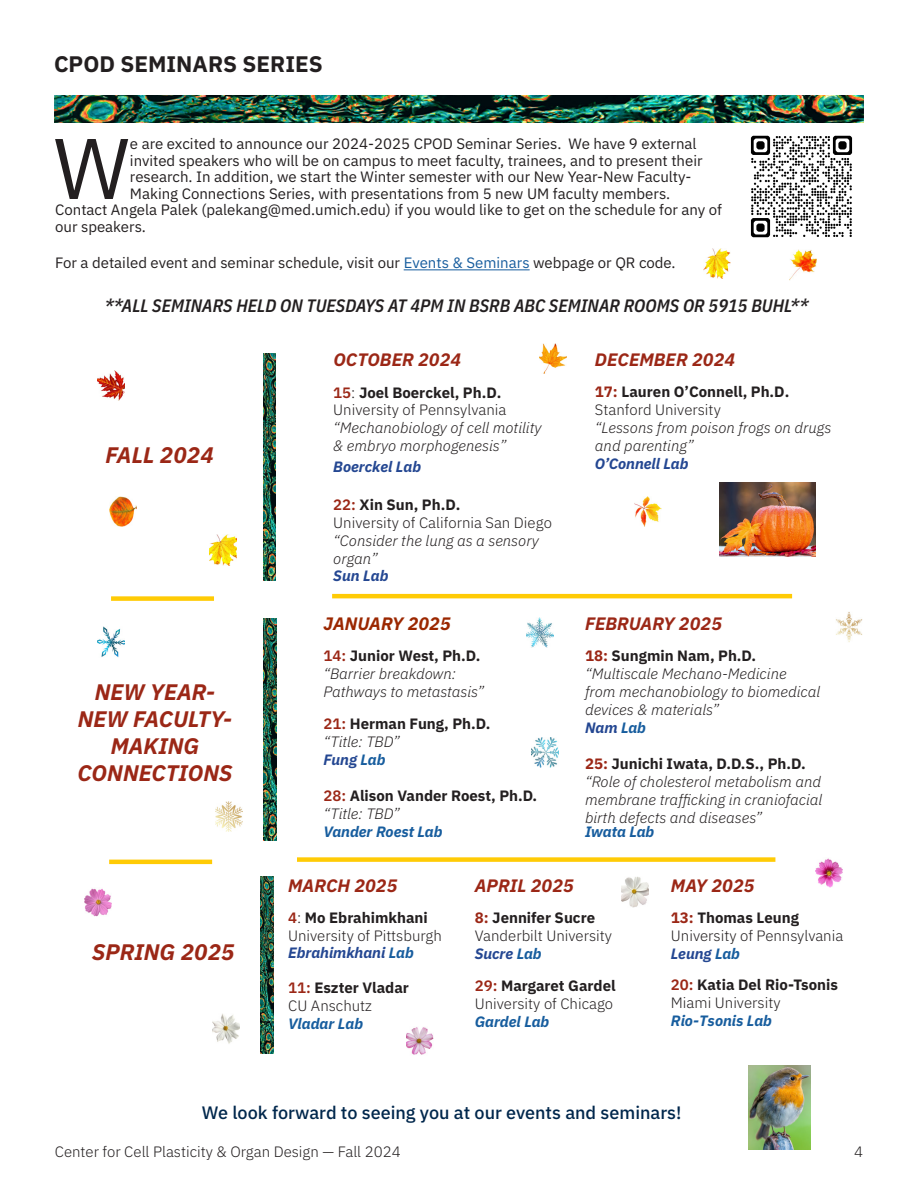
<style>
.page{position:relative;width:918px;height:1188px;background:#fff}
.page>*{position:absolute;margin:0;border:0;box-sizing:border-box;transform-origin:0 0}
.t1{font:85.95px "IBM Plex Sans";color:#231f20}
.t2{font:italic 700 22.5px/27px "IBM Plex Sans";color:#9b2716;text-align:center}
.t3{font:700 22.5px "IBM Plex Sans";color:#231f20}
.t4{font:italic 600 18px "IBM Plex Sans Cond";color:#231f20}
.t5{font:italic 700 18px "IBM Plex Sans";color:#9b2716}
.t6{font:500 18px "IBM Plex Sans";color:#00274c}
.t7{font:italic 700 18px "IBM Plex Sans";color:#9b2700}
.t8{font:italic 300 15px/18px "IBM Plex Sans";color:#231f20}
.t9{font:15px "IBM Plex Sans";color:#231f20}
.t10{font:700 15px/17.7px "IBM Plex Sans";color:#231f20}
.t11{font:300 15px/17.7px "IBM Plex Sans";color:#231f20}
.t12{font:italic 700 15px "IBM Plex Sans";color:#244792}
.t13{font:italic 700 15px "IBM Plex Sans";color:#175d9e}
.s1{color:#175d9e}
.s2{font-weight:600;font-style:normal;color:#9b2716}
.s3{font-style:normal}
.s4{font-weight:700;font-style:normal}
.s5{font-weight:700;color:#244792}
.s6{font-weight:600;color:#9b2716}
.s7{font-weight:700;font-style:normal;color:#9b2716}
.s8{color:#9b2716}
.s9{font-weight:700}
.s10{font-weight:700;font-style:italic;color:#244792}
.s11{font-weight:700;font-style:italic;color:#175d9e}
.s12{font-weight:300}
.s13{font-style:italic;color:#175d9e}
.s14{font-weight:700;color:#9b2716}
</style>
<div class="page">
<hr style="left:404px;top:269px;width:126px;height:1px;background:#175d9e">
<img style="left:55px;top:96px;width:808px;height:27px">
<img style="left:264px;top:353px;width:12px;height:227px">
<img style="left:264px;top:619px;width:12px;height:221px">
<img style="left:109px;top:497px;width:27px;height:30px">
<img style="left:526px;top:617px;width:27px;height:31px">
<img style="left:84px;top:888px;width:27px;height:29px">
<img style="left:98px;top:371px;width:27px;height:30px">
<img style="left:212px;top:1014px;width:27px;height:30px">
<img style="left:98px;top:627px;width:27px;height:30px">
<img style="left:720px;top:482px;width:95px;height:75px">
<img style="left:750px;top:135px;width:103px;height:103px">
<img style="left:748px;top:1066px;width:63px;height:83px">
<img style="left:261px;top:877px;width:12px;height:176px">
<img style="left:635px;top:497px;width:27px;height:30px">
<img style="left:704px;top:248px;width:27px;height:30px">
<img style="left:790px;top:250px;width:27px;height:30px">
<img style="left:540px;top:343px;width:27px;height:31px">
<img style="left:406px;top:1027px;width:27px;height:28px">
<img style="left:621px;top:877px;width:27px;height:30px">
<img style="left:815px;top:858px;width:27px;height:30px">
<img style="left:209px;top:535px;width:27px;height:30px">
<img style="left:215px;top:801px;width:27px;height:31px">
<img style="left:836px;top:612px;width:27px;height:30px">
<img style="left:532px;top:738px;width:27px;height:30px">
<div style="left:111px;top:596px;width:103px;height:5px;background:#ffcb05"></div>
<hr style="left:109px;top:860px;width:103px;height:4px;background:#ffcb05">
<hr style="left:332px;top:594px;width:460px;height:4px;background:#ffcb05">
<div style="left:297px;top:857px;width:478px;height:5px;background:#ffcb05"></div>
<p class="t3" style="left:54px;top:46px;width:270px">CPOD SEMINARS SERIES</p>
<p class="t1" style="left:53px;top:103px;width:78px">W</p>
<p class="t9" style="left:130px;top:133px;width:568px">e are excited to announce our 2024-2025 CPOD Seminar Series. We have 9 external</p>
<p class="t9" style="left:130px;top:149px;width:574px">invited speakers who will be on campus to meet faculty, trainees, and to present their</p>
<p class="t9" style="left:130px;top:166px;width:563px">research. In addition, we start the Winter semester with our New Year-New Faculty-</p>
<p class="t9" style="left:130px;top:182px;width:542px">Making Connections Series, with presentations from 5 new UM faculty members.</p>
<p class="t9" style="left:55px;top:199px;width:668px">Contact Angela Palek (palekang@med.umich.edu) if you would like to get on the schedule for any of</p>
<p class="t9" style="left:55px;top:215px;width:92px">our speakers.</p>
<p class="t9" style="left:55px;top:251px;width:622px">For a detailed event and seminar schedule, visit our <span class="s1">Events &amp; Seminars</span> webpage or QR code.</p>
<p class="t4" style="left:105px;top:291px;width:705px">**ALL SEMINARS HELD ON TUESDAYS AT 4PM IN BSRB ABC SEMINAR ROOMS OR 5915 BUHL**</p>
<p class="t2" style="left:105px;top:440px;width:110px">FALL 2024</p>
<p class="t2" style="left:95px;top:677px;width:122px">NEW YEAR-</p>
<p class="t2" style="left:78px;top:704px;width:156px">NEW FACULTY-</p>
<p class="t2" style="left:78px;top:731px;width:156px">MAKING<br>CONNECTIONS</p>
<p class="t2" style="left:92px;top:937px;width:144px">SPRING 2025</p>
<p class="t5" style="left:333px;top:345px;width:129px">OCTOBER 2024</p>
<p class="t8" style="left:333px;top:382px;width:210px"><span class="s2">15</span><span class="s3">:</span> <span class="s4">Joel Boerckel, Ph.D.<br></span><span class="s3">University of Pennsylvania </span>“Mechanobiology of cell motility &amp; embryo morphogenesis”</p>
<p class="t12" style="left:333px;top:455px;width:89px">Boerckel Lab</p>
<p class="t8" style="left:333px;top:494px;width:220px"><span class="s2">22:</span> <span class="s4">Xin Sun, Ph.D.<br></span><span class="s3">University of California San Diego </span>“Consider the lung as a sensory organ”<br><span class="s5">Sun Lab</span></p>
<p class="t7" style="left:324px;top:609px;width:129px">JANUARY 2025</p>
<p class="t10" style="left:324px;top:646px;width:158px"><span class="s6">14:</span> Junior West, Ph.D.</p>
<p class="t8" style="left:324px;top:664px;width:162px">“Barrier breakdown:<br>Pathways to metastasis”</p>
<p class="t10" style="left:324px;top:714px;width:168px"><span class="s6">21:</span> Herman Fung, Ph.D.</p>
<p class="t8" style="left:324px;top:731px;width:78px">“Title: TBD”</p>
<p class="t12" style="left:324px;top:748px;width:63px">Fung <span class="s1">Lab</span></p>
<p class="t10" style="left:324px;top:786px;width:215px"><span class="s6">28:</span> Alison Vander Roest, Ph.D.</p>
<p class="t8" style="left:324px;top:803px;width:78px">“Title: TBD”</p>
<p class="t13" style="left:324px;top:820px;width:120px">Vander Roest Lab</p>
<p class="t5" style="left:595px;top:345px;width:142px">DECEMBER 2024</p>
<p class="t8" style="left:595px;top:382px;width:238px"><span class="s7">17:</span> <span class="s4">Lauren O’Connell, Ph.D.<br></span><span class="s3">Stanford University<br></span>“Lessons from poison frogs on drugs and parenting”<br><span class="s5">O’Connell Lab</span></p>
<p class="t5" style="left:585px;top:609px;width:139px">FEBRUARY 2025</p>
<p class="t10" style="left:585px;top:646px;width:173px"><span class="s8">18:</span> Sungmin Nam, Ph.D.</p>
<p class="t8" style="left:585px;top:664px;width:237px">“Multiscale Mechano-Medicine from mechanobiology to biomedical devices &amp; materials”</p>
<p class="t12" style="left:585px;top:716px;width:62px">Nam <span class="s1">Lab</span></p>
<p class="t10" style="left:585px;top:754px;width:222px"><span class="s8">25:</span> Junichi Iwata, D.D.S., Ph.D.</p>
<p class="t8" style="left:585px;top:772px;width:239px;text-align:justify">“Role of cholesterol metabolism and membrane trafficking in craniofacial birth defects and diseases”</p>
<p class="t13" style="left:585px;top:820px;width:71px">Iwata Lab</p>
<p class="t5" style="left:288px;top:871px;width:111px">MARCH 2025</p>
<p class="t11" style="left:288px;top:908px;width:155px"><span class="s6">4</span>: <span class="s9">Mo Ebrahimkhani<br></span>University of Pittsburgh<br><span class="s10">Ebrahimkhani</span> <span class="s11">Lab</span></p>
<p class="t10" style="left:288px;top:978px;width:122px"><span class="s6">11:</span> Eszter Vladar<br><span class="s12">CU Anschutz<br></span><span class="s13">Vladar Lab</span></p>
<p class="t5" style="left:475px;top:871px;width:101px">APRIL 2025</p>
<p class="t10" style="left:475px;top:908px;width:122px"><span class="s8">8:</span> Jennifer Sucre</p>
<p class="t11" style="left:475px;top:926px;width:139px">Vanderbilt University</p>
<p class="t12" style="left:475px;top:942px;width:68px">Sucre <span class="s1">Lab</span></p>
<p class="t10" style="left:475px;top:975px;width:142px"><span class="s6">29:</span> Margaret Gardel</p>
<p class="t11" style="left:475px;top:993px;width:140px">University of Chicago</p>
<p class="t13" style="left:475px;top:1009px;width:76px">Gardel Lab</p>
<p class="t5" style="left:671px;top:871px;width:85px">MAY 2025</p>
<p class="t11" style="left:671px;top:908px;width:174px"><span class="s14">13:</span> <span class="s9">Thomas Leung<br></span>University of Pennsylvania<br><span class="s10">Leung</span> <span class="s11">Lab</span></p>
<p class="t10" style="left:671px;top:975px;width:169px"><span class="s6">20:</span> Katia Del Rio-Tsonis<br><span class="s12">Miami University<br></span><span class="s13">Rio-Tsonis Lab</span></p>
<p class="t6" style="left:202px;top:1099px;width:481px">We look forward to seeing you at our events and seminars!</p>
<p class="t11" style="left:55px;top:1141px;width:348px">Center for Cell Plasticity &amp; Organ Design — Fall 2024</p>
<p class="t11" style="left:854px;top:1141px;width:10px">4</p>
</div>
